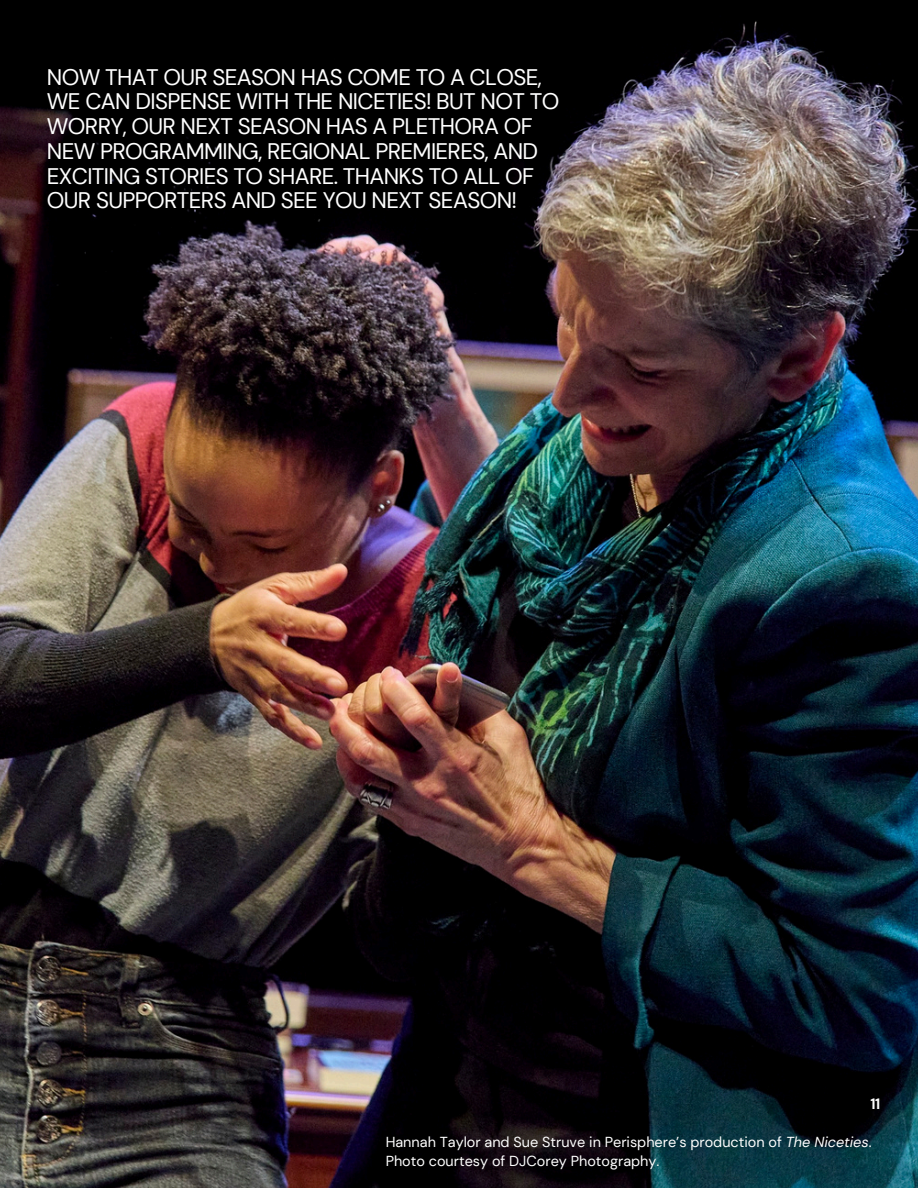
<style>
.page{position:relative;width:918px;height:1188px;background:#fff}
.page>*{position:absolute;margin:0;border:0;box-sizing:border-box;transform-origin:0 0}
.t1{font:22.5px/24.8px "DM Sans";letter-spacing:-.03em;color:#fff}
.t2{font:700 15px "DM Sans";color:#fff}
.t3{font:14.4px "DM Sans";color:#fff}
.s1{font-style:italic}
</style>
<div class="page">
<img style="left:0;top:0;width:918px;height:1188px">
<p class="t1" style="left:47px;top:65px;width:514px">NOW THAT OUR SEASON HAS COME TO A CLOSE, WE CAN DISPENSE WITH THE NICETIES! BUT NOT TO WORRY, OUR NEXT SEASON HAS A PLETHORA OF NEW PROGRAMMING, REGIONAL PREMIERES, AND EXCITING STORIES TO SHARE. THANKS TO ALL OF OUR SUPPORTERS AND SEE YOU NEXT SEASON!</p>
<h1 class="t2" style="left:871px;top:1094px;width:11px">11</h1>
<p class="t3" style="left:386px;top:1133px;width:487px">Hannah Taylor and Sue Struve in Perisphere’s production of <span class="s1">The Niceties</span>.</p>
<p class="t3" style="left:386px;top:1152px;width:275px">Photo courtesy of DJCorey Photography.</p>
</div>
